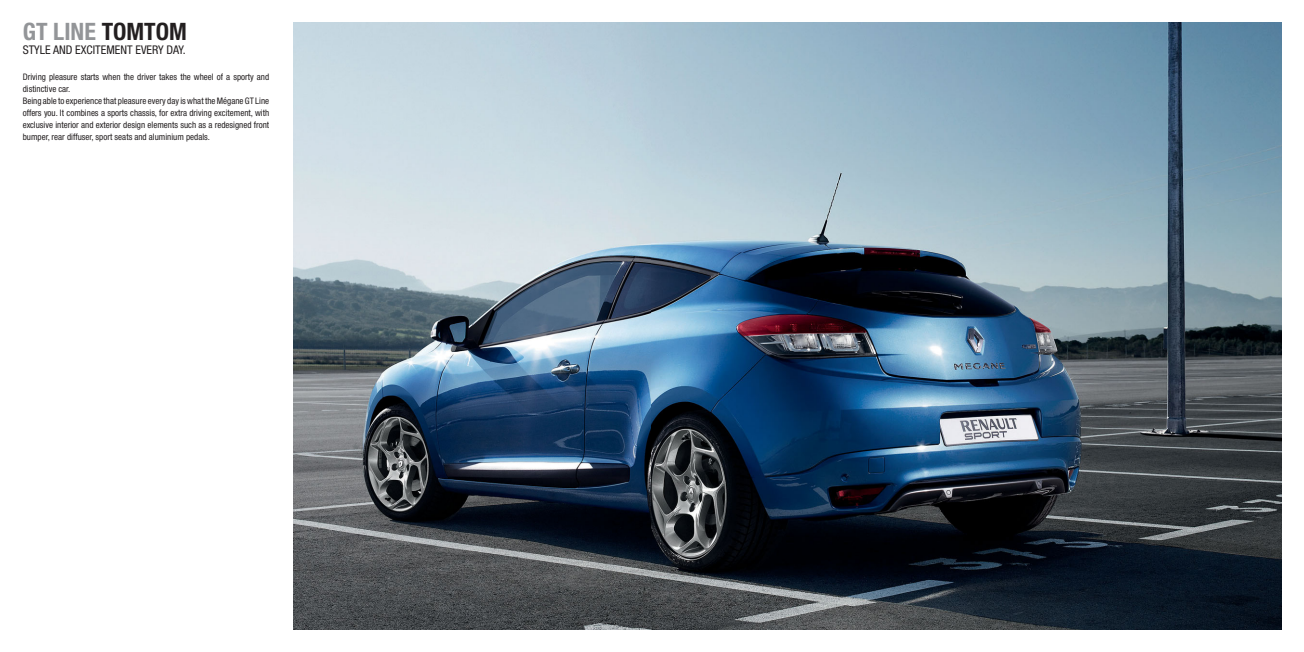
<style>
.page{position:relative;width:1304px;height:652px;background:#fff}
.page>*{position:absolute;margin:0;border:0;box-sizing:border-box;transform-origin:0 0}
.t1{font:700 condensed 24px "Helvetica Neue";color:#939598}
.t2{font:condensed 12px "Helvetica Neue";color:#231f20}
.t3{font:condensed 9px/12px "Helvetica Neue";color:#231f20}
.s1{color:#231f20}
</style>
<div class="page">
<img style="left:294px;top:23px;width:987px;height:606px">
<h1 class="t1" style="left:23px;top:23px;width:166px">GT LINE <span class="s1">TOMTOM</span></h1>
<h2 class="t2" style="left:23px;top:45px;width:165px">STYLE AND EXCITEMENT EVERY DAY.</h2>
<p class="t3" style="left:23px;top:72px;width:248px">Driving pleasure starts when the driver takes the wheel of a sporty and distinctive car.<br>Being able to experience that pleasure every day is what the Mégane GT Line offers you. It combines a sports chassis, for extra driving excitement, with exclusive interior and exterior design elements such as a redesigned front bumper, rear diffuser, sport seats and aluminium pedals.</p>
</div>
